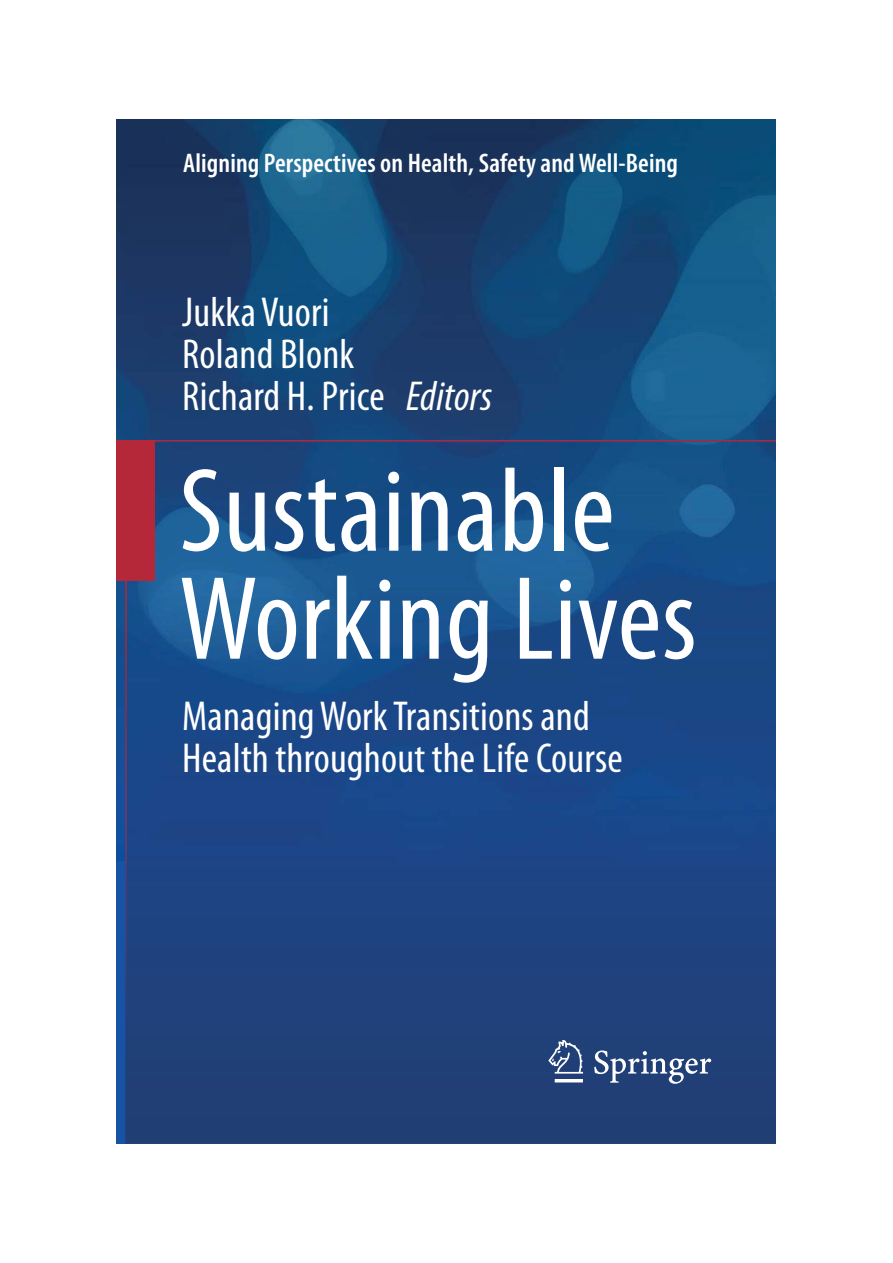
<style>
.page{position:relative;width:893px;height:1263px;background:#fff}
.page>*{position:absolute;margin:0;border:0;box-sizing:border-box;transform-origin:0 0}
.t1{font:condensed 120px/108px "Yssgnk Myriad Pro";letter-spacing:.005em;color:#fff}
.t2{font:condensed 42px/42px "Yssgnk Myriad Pro";letter-spacing:.005em;color:#fff}
.t3{font:600 condensed 27px "Lcmdbm Myriad Pro";letter-spacing:.005em;color:#fff}
.s1{font-family:"Gytbjm Myriad Pro";font-style:italic}
</style>
<div class="page">
<img style="left:117px;top:119px;width:448px;height:318px">
<img style="left:565px;top:119px;width:211px;height:321px">
<img style="left:117px;top:437px;width:25px;height:424px">
<img style="left:142px;top:437px;width:423px;height:3px">
<img style="left:125px;top:440px;width:651px;height:421px">
<svg style="left:125px;top:861px;width:651px;height:283px;background:#1f417b"></svg>
<div style="left:117px;top:440px;width:38px;height:140px;background:#b5283a"></div>
<svg style="left:548px;top:1040px;width:163px;height:44px;background:#47608f"></svg>
<p class="t3" style="left:183px;top:153px;width:496px">Aligning Perspectives on Health, Safety and Well-Being</p>
<p class="t2" style="left:182px;top:294px;width:312px">Jukka Vuori<br>Roland Blonk<br>Richard H. Price <span class="s1">Editors</span></p>
<p class="t1" style="left:179px;top:464px;width:519px">Sustainable<br>Working Lives</p>
<p class="t2" style="left:182px;top:697px;width:442px">Managing Work Transitions and<br>Health throughout the Life Course</p>
</div>
